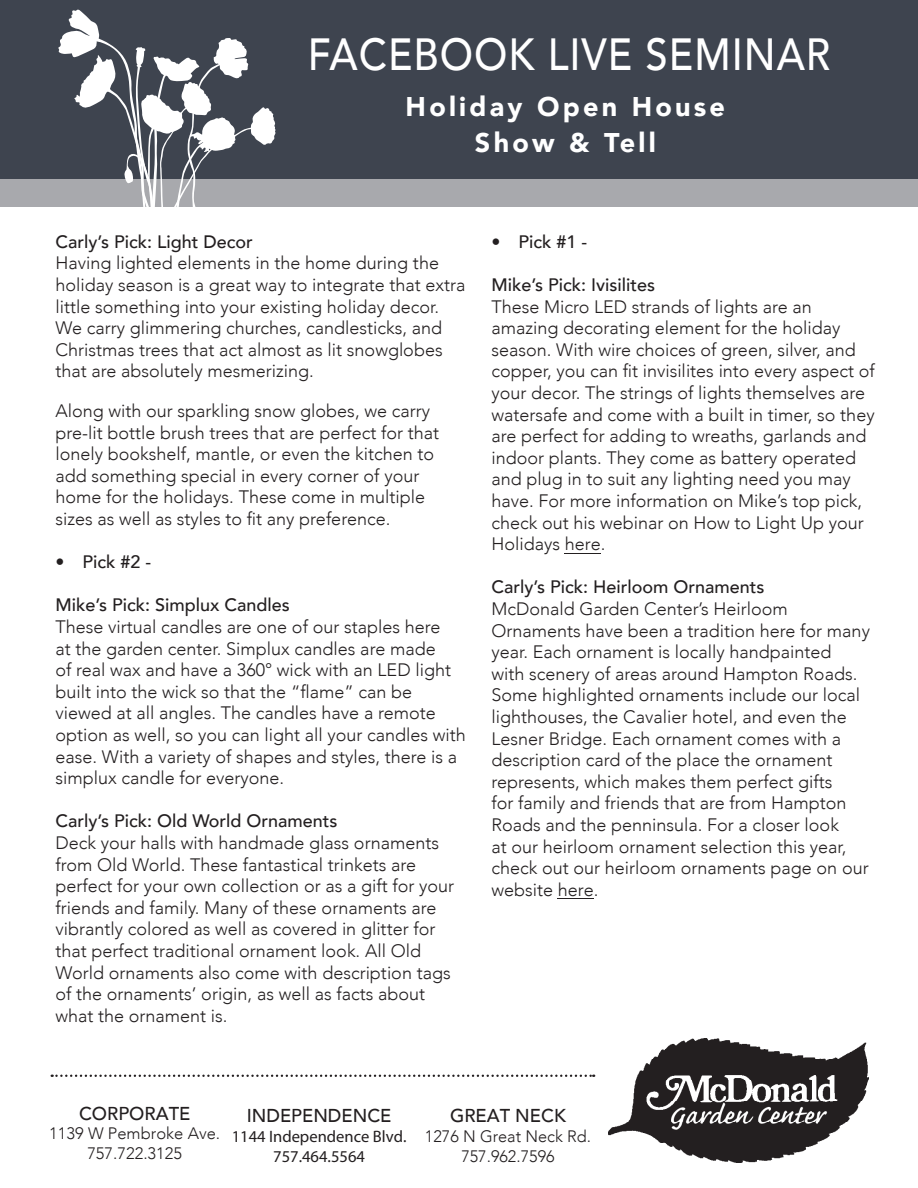
<style>
.page{position:relative;width:918px;height:1188px;background:#fff}
.page>*{position:absolute;margin:0;border:0;box-sizing:border-box;transform-origin:0 0}
.Title_1{font:500 45px "Avenir";letter-spacing:.025em;color:#fff;scale:.89 1}
.t1{font:900 27px "Avenir";letter-spacing:.12em;color:#fff}
.t2{font:500 18.6px "Avenir";color:#231f20}
.t3{font:300 18px/21.6px "Avenir";color:#231f20}
.t4{font:500 18px "Avenir";color:#231f20}
.t5{font:300 16.5px "Avenir";color:#231f20}
.address{font:16.5px/19.8px "Myriad Pro";color:#231f20;text-align:center}
.s1{font-weight:500}
</style>
<div class="page">
<div style="left:0;top:0;width:918px;height:180px;background:#3e444f"></div>
<div style="left:0;top:180px;width:918px;height:27px;background:#a8a9ad"></div>
<svg style="left:58px;top:9px;width:218px;height:198px"></svg>
<img style="left:609px;top:1038px;width:260px;height:124px">
<svg style="left:52px;top:1075px;width:542px;height:2px"></svg>
<hr style="left:565px;top:553px;width:36px;height:1px;background:#231f20">
<hr style="left:558px;top:898px;width:36px;height:1px;background:#231f20">
<p class="Title_1" style="left:308px;top:15px;width:589px">FACEBOOK LIVE SEMINAR</p>
<p class="t1" style="left:406px;top:84px;width:321px">Holiday Open House</p>
<p class="t1" style="left:475px;top:120px;width:182px">Show &amp; Tell</p>
<p class="t4" style="left:56px;top:226px;width:199px">Carly’s Pick: Light Decor</p>
<p class="t3" style="left:56px;top:252px;width:411px">Having lighted elements in the home during the holiday season is a great way to integrate that extra little something into your existing holiday decor.<br>We carry glimmering churches, candlesticks, and Christmas trees that act almost as lit snowglobes that are absolutely mesmerizing.</p>
<p class="t3" style="left:56px;top:400px;width:385px">Along with our sparkling snow globes, we carry pre-lit bottle brush trees that are perfect for that lonely bookshelf, mantle, or even the kitchen to add something special in every corner of your home for the holidays. These come in multiple sizes as well as styles to fit any preference.</p>
<p class="t4" style="left:56px;top:546px;width:97px">• Pick #2 -</p>
<p class="t4" style="left:56px;top:590px;width:236px">Mike’s Pick: Simplux Candles</p>
<p class="t3" style="left:56px;top:616px;width:412px">These virtual candles are one of our staples here<br>at the garden center. Simplux candles are made<br>of real wax and have a 360° wick with an LED light built into the wick so that the “flame” can be viewed at all angles. The candles have a remote option as well, so you can light all your candles with ease. With a variety of shapes and styles, there is a simplux candle for everyone.</p>
<p class="t4" style="left:56px;top:806px;width:284px">Carly’s Pick: Old World Ornaments</p>
<p class="t3" style="left:56px;top:832px;width:400px">Deck your halls with handmade glass ornaments from Old World. These fantastical trinkets are perfect for your own collection or as a gift for your friends and family. Many of these ornaments are vibrantly colored as well as covered in glitter for that perfect traditional ornament look. All Old World ornaments also come with description tags of the ornaments’ origin, as well as facts about what the ornament is.</p>
<p class="t4" style="left:491px;top:226px;width:97px">• Pick #1 -</p>
<p class="t4" style="left:491px;top:269px;width:165px">Mike’s Pick: Ivisilites</p>
<p class="t3" style="left:491px;top:296px;width:385px">These Micro LED strands of lights are an amazing decorating element for the holiday season. With wire choices of green, silver, and copper, you can fit invisilites into every aspect of your decor. The strings of lights themselves are watersafe and come with a built in timer, so they are perfect for adding to wreaths, garlands and indoor plants. They come as battery operated and plug in to suit any lighting need you may have. For more information on Mike’s top pick, check out his webinar on How to Light Up your Holidays here.</p>
<p class="t3" style="left:491px;top:576px;width:380px"><span class="s1">Carly’s Pick: Heirloom Ornaments<br></span>McDonald Garden Center’s Heirloom Ornaments have been a tradition here for many year. Each ornament is locally handpainted<br>with scenery of areas around Hampton Roads.<br>Some highlighted ornaments include our local lighthouses, the Cavalier hotel, and even the Lesner Bridge. Each ornament comes with a description card of the place the ornament represents, which makes them perfect gifts<br>for family and friends that are from Hampton Roads and the penninsula. For a closer look<br>at our heirloom ornament selection this year, check out our heirloom ornaments page on our website here.</p>
<p class="t2" style="left:79px;top:1097px;width:113px">CORPORATE</p>
<p class="t5" style="left:49px;top:1124px;width:173px">1139 W Pembroke Ave.</p>
<p class="t5" style="left:87px;top:1144px;width:96px">757.722.3125</p>
<p class="t2" style="left:247px;top:1099px;width:146px">INDEPENDENCE</p>
<p class="address" style="left:232px;top:1126px;width:176px">1144 Independence Blvd.<br>757.464.5564</p>
<p class="t2" style="left:450px;top:1099px;width:117px">GREAT NECK</p>
<p class="t5" style="left:425px;top:1126px;width:168px">1276 N Great Neck Rd.</p>
<p class="t5" style="left:461px;top:1146px;width:95px">757.962.7596</p>
</div>
